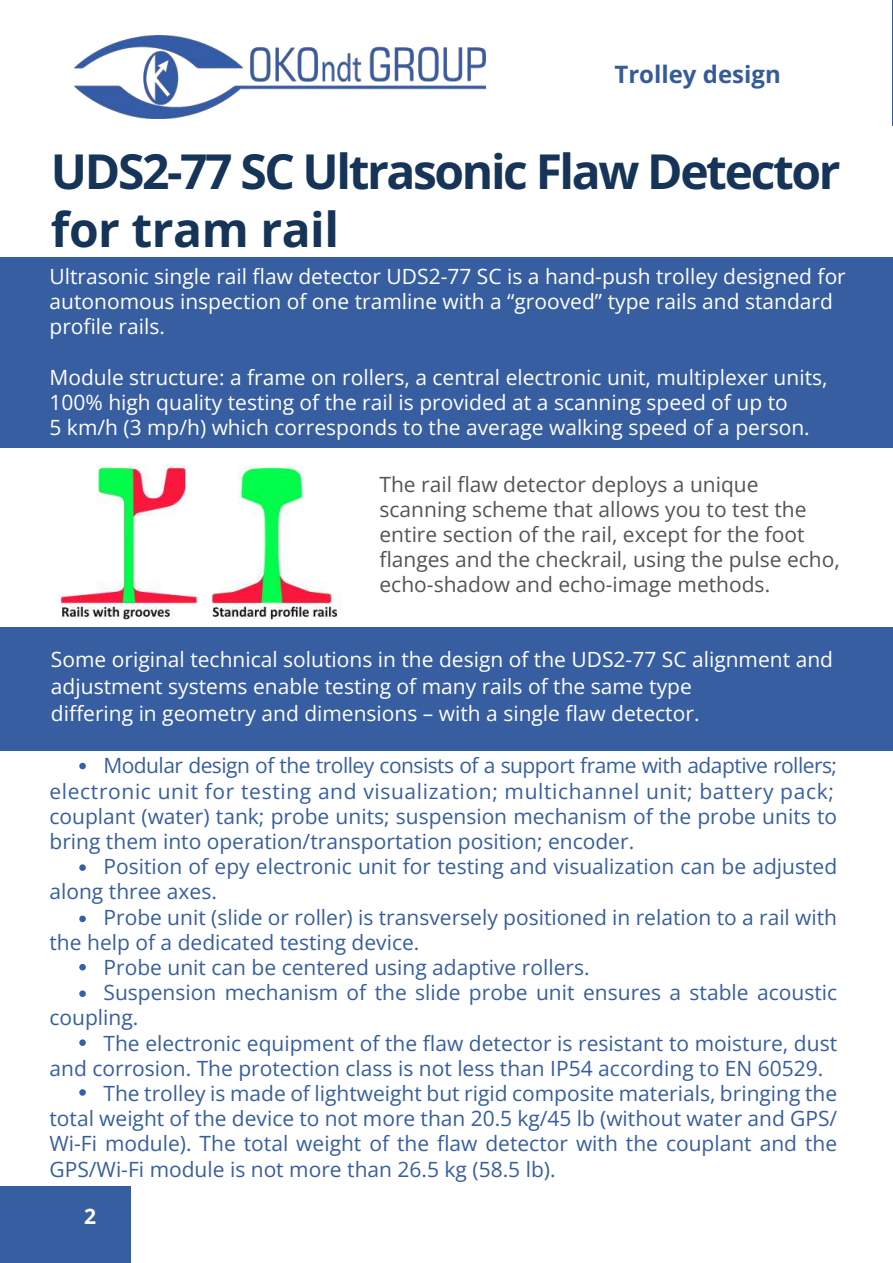
<style>
.page{position:relative;width:893px;height:1263px;background:#fff}
.page>*{position:absolute;margin:0;border:0;box-sizing:border-box;transform-origin:0 0}
.t1{font:700 48px/57.6px "Open Sans";letter-spacing:-.05em;color:#163458}
.t2{font:700 24px "Open Sans";color:#365b99}
.t3{font:21px/25.2px "Open Sans";color:#375ea0}
.t4{font:21px/25.2px "Open Sans";color:#fff}
.t5{font:21px/25.2px "Open Sans";color:#555455}
.t6{font:700 21px "Open Sans";color:#fff}
</style>
<div class="page">
<div style="left:0;top:1186px;width:131px;height:77px;background:#375ea0"></div>
<div style="left:0;top:627px;width:893px;height:124px;background:#375ea0"></div>
<div style="left:0;top:257px;width:893px;height:191px;background:#375ea0"></div>
<div style="left:79px;top:763px;width:7px;height:6px;background:#3260a9;border-radius:50%"></div>
<div style="left:79px;top:964px;width:7px;height:6px;background:#3260a9;border-radius:50%"></div>
<div style="left:79px;top:1039px;width:7px;height:7px;background:#3260a9;border-radius:50%"></div>
<div style="left:79px;top:1089px;width:7px;height:7px;background:#3260a9;border-radius:50%"></div>
<div style="left:79px;top:990px;width:7px;height:7px;background:#3260a9;border-radius:50%"></div>
<div style="left:79px;top:915px;width:7px;height:7px;background:#3260a9;border-radius:50%"></div>
<img style="left:74px;top:35px;width:411px;height:84px">
<img style="left:58px;top:465px;width:282px;height:155px">
<div style="left:79px;top:864px;width:7px;height:7px;background:#3260a9;border-radius:50%"></div>
<hr style="left:892px;top:0;width:1px;height:125px;background:#345ca6">
<p class="t2" style="left:614px;top:57px;width:168px">Trolley design</p>
<h1 class="t1" style="left:51px;top:142px;width:791px">UDS2-77 SC Ultrasonic Flaw Detector for tram rail</h1>
<p class="t4" style="left:50px;top:263px;width:798px">Ultrasonic single rail flaw detector UDS2-77 SC is a hand-push trolley designed for autonomous inspection of one tramline with a “grooved” type rails and standard profile rails.</p>
<p class="t4" style="left:50px;top:364px;width:780px">Module structure: a frame on rollers, a central electronic unit, multiplexer units,<br>100% high quality testing of the rail is provided at a scanning speed of up to<br>5 km/h (3 mp/h) which corresponds to the average walking speed of a person.</p>
<p class="t5" style="left:379px;top:471px;width:462px">The rail flaw detector deploys a unique scanning scheme that allows you to test the entire section of the rail, except for the foot flanges and the checkrail, using the pulse echo, echo-shadow and echo-image methods.</p>
<p class="t4" style="left:51px;top:646px;width:784px;line-height:27px">Some original technical solutions in the design of the UDS2-77 SC alignment and adjustment systems enable testing of many rails of the same type<br>differing in geometry and dimensions – with a single flaw detector.</p>
<p class="t3" style="left:50px;top:752px;width:789px;text-indent:54px">Modular design of the trolley consists of a support frame with adaptive rollers; electronic unit for testing and visualization; multichannel unit; battery pack; couplant (water) tank; probe units; suspension mechanism of the probe units to bring them into operation/transportation position; encoder.</p>
<p class="t3" style="left:50px;top:853px;width:789px;text-indent:54px">Position of еру electronic unit for testing and visualization can be adjusted along three axes.</p>
<p class="t3" style="left:103px;top:904px;width:735px">Probe unit (slide or roller) is transversely positioned in relation to a rail with</p>
<p class="t3" style="left:50px;top:929px;width:371px">the help of a dedicated testing device.</p>
<p class="t3" style="left:103px;top:954px;width:488px">Probe unit can be centered using adaptive rollers.</p>
<p class="t3" style="left:103px;top:979px;width:735px">Suspension mechanism of the slide probe unit ensures a stable acoustic</p>
<p class="t3" style="left:50px;top:1004px;width:90px">coupling.</p>
<p class="t3" style="left:103px;top:1030px;width:735px">The electronic equipment of the flaw detector is resistant to moisture, dust</p>
<p class="t3" style="left:50px;top:1055px;width:775px">and corrosion. The protection class is not less than IP54 according to EN 60529.</p>
<p class="t3" style="left:103px;top:1080px;width:735px">The trolley is made of lightweight but rigid composite materials, bringing the</p>
<p class="t3" style="left:50px;top:1105px;width:789px">total weight of the device to not more than 20.5 kg/45 lb (without water and GPS/</p>
<p class="t3" style="left:50px;top:1130px;width:789px">Wi-Fi module). The total weight of the flaw detector with the couplant and the</p>
<p class="t3" style="left:50px;top:1156px;width:508px">GPS/Wi-Fi module is not more than 26.5 kg (58.5 lb).</p>
<p class="t6" style="left:84px;top:1201px;width:14px">2</p>
</div>
